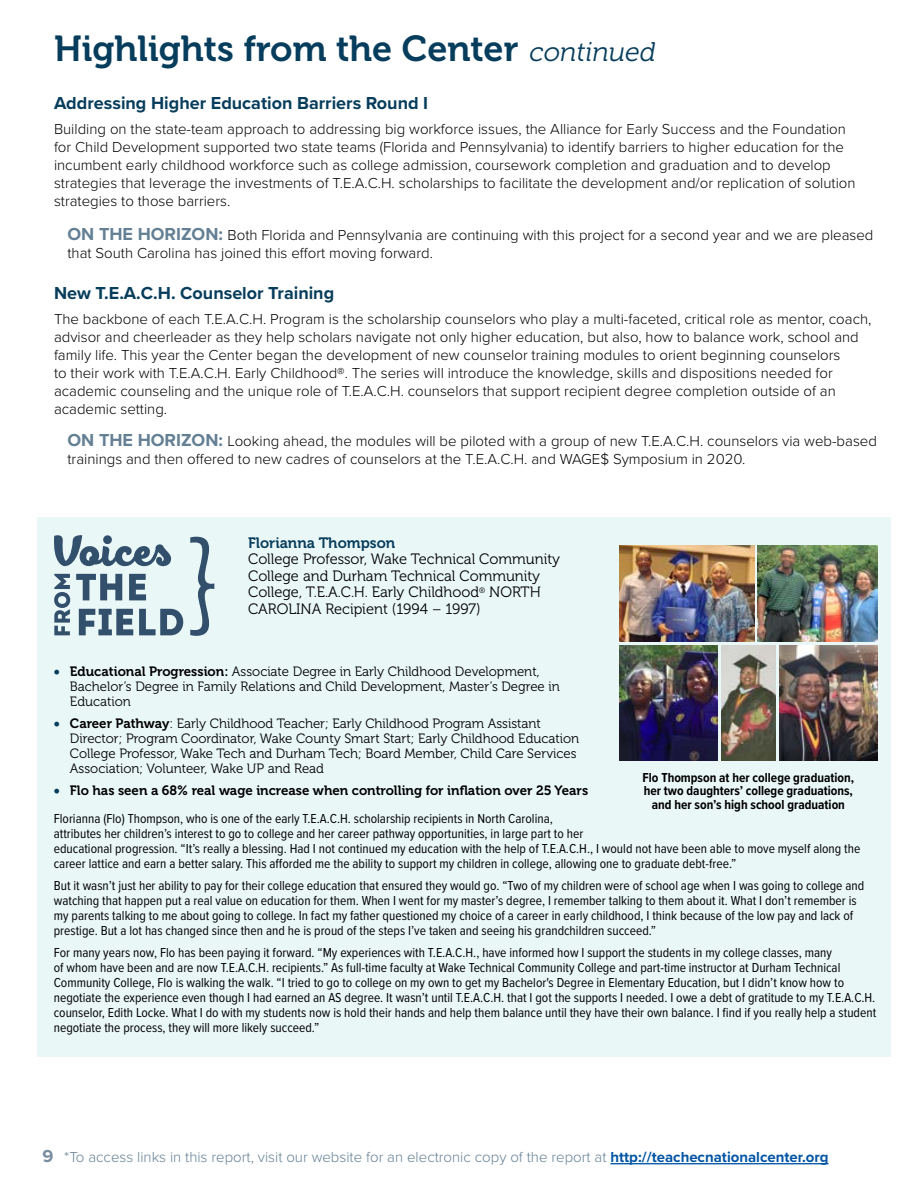
<style>
.page{position:relative;width:918px;height:1188px;background:#fff}
.page>*{position:absolute;margin:0;border:0;box-sizing:border-box;transform-origin:0 0}
.t1{font:36px "Museo 700";color:#073d5c}
.t2{font:700 18px "Proxima Nova";color:#073d5c}
.t3{font:300 15px/18px "Proxima Nova";color:#000}
.t4{font:15px/16.5px "Museo 300";color:#000}
.t5{font:300 15px "Proxima Nova";color:#648094}
.t6{font:15px "Museo 700";color:#073d5c}
.t7{font:13.5px/15px "Proxima Nova Cond";color:#000}
.t8{font:13.5px/15px "Museo 300";color:#000}
.t9{font:700 13.5px/13.5px "Proxima Nova Cond";color:#000;text-align:center}
.t10{font:13.5px "Museo 700";color:#000}
.s1{font-family:"Museo 300";font-style:italic;font-size:27px}
.s2{font-weight:700;font-size:18px;color:#648094}
.s3{color:#073d5c}
.s4{font-family:"Museo 700"}
.s5{font-weight:700;font-size:18px;color:#798da0}
.s6{font-weight:700;color:#0054a4}
</style>
<div class="page">
<hr style="left:610px;top:1163px;width:219px;height:1px;background:#0054a4">
<div style="left:38px;top:517px;width:853px;height:540px;background:#eaf7f7"></div>
<svg style="left:54px;top:535px;width:160px;height:101px"></svg>
<img style="left:779px;top:645px;width:99px;height:116px">
<img style="left:619px;top:645px;width:99px;height:116px">
<img style="left:619px;top:546px;width:135px;height:96px">
<img style="left:721px;top:645px;width:54px;height:116px">
<img style="left:758px;top:546px;width:120px;height:96px">
<h1 class="t1" style="left:54px;top:28px;width:607px">Highlights from the Center <span class="s1">continued</span></h1>
<h2 class="t2" style="left:54px;top:89px;width:376px">Addressing Higher Education Barriers Round I</h2>
<p class="t3" style="left:54px;top:119px;width:803px">Building on the state-team approach to addressing big workforce issues, the Alliance for Early Success and the Foundation for Child Development supported two state teams (Florida and Pennsylvania) to identify barriers to higher education for the incumbent early childhood workforce such as college admission, coursework completion and graduation and to develop strategies that leverage the investments of T.E.A.C.H. scholarships to facilitate the development and/or replication of solution strategies to those barriers.</p>
<p class="t3" style="left:67px;top:225px;width:808px"><span class="s2">ON THE HORIZON:</span> Both Florida and Pennsylvania are continuing with this project for a second year and we are pleased that South Carolina has joined this effort moving forward.</p>
<h2 class="t2" style="left:54px;top:280px;width:282px">New T.E.A.C.H. Counselor Training</h2>
<p class="t3" style="left:54px;top:309px;width:819px">The backbone of each T.E.A.C.H. Program is the scholarship counselors who play a multi-faceted, critical role as mentor, coach, advisor and cheerleader as they help scholars navigate not only higher education, but also, how to balance work, school and family life. This year the Center began the development of new counselor training modules to orient beginning counselors<br>to their work with T.E.A.C.H. Early Childhood®. The series will introduce the knowledge, skills and dispositions needed for academic counseling and the unique role of T.E.A.C.H. counselors that support recipient degree completion outside of an academic setting.</p>
<p class="t3" style="left:67px;top:431px;width:811px"><span class="s2">ON THE HORIZON:</span> Looking ahead, the modules will be piloted with a group of new T.E.A.C.H. counselors via web-based trainings and then offered to new cadres of counselors at the T.E.A.C.H. and WAGE$ Symposium in 2020.</p>
<p class="t6" style="left:248px;top:534px;width:149px">Florianna Thompson</p>
<p class="t4" style="left:248px;top:551px;width:313px">College Professor, Wake Technical Community College and Durham Technical Community College, T.E.A.C.H. Early Childhood<sup>®</sup> NORTH CAROLINA Recipient (1994 – 1997)</p>
<p class="t8" style="left:70px;top:664px;width:491px;text-indent:-16px"><span class="s3">•</span> <span class="s4">Educational Progression:</span> Associate Degree in Early Childhood Development,<br>Bachelor’s Degree in Family Relations and Child Development, Master’s Degree in<br>Education</p>
<p class="t8" style="left:70px;top:716px;width:511px;text-indent:-16px"><span class="s3">•</span> <span class="s4">Career Pathway</span>: Early Childhood Teacher; Early Childhood Program Assistant Director; Program Coordinator, Wake County Smart Start; Early Childhood Education College Professor, Wake Tech and Durham Tech; Board Member, Child Care Services Association; Volunteer, Wake UP and Read</p>
<p class="t10" style="left:54px;top:782px;width:536px"><span class="s3">•</span> Flo has seen a 68% real wage increase when controlling for inflation over 25 Years</p>
<p class="t7" style="left:54px;top:811px;width:808px">Florianna (Flo) Thompson, who is one of the early T.E.A.C.H. scholarship recipients in North Carolina,<br>attributes her children’s interest to go to college and her career pathway opportunities, in large part to her<br>educational progression. “It’s really a blessing. Had I not continued my education with the help of T.E.A.C.H., I would not have been able to move myself along the career lattice and earn a better salary. This afforded me the ability to support my children in college, allowing one to graduate debt-free.”</p>
<p class="t7" style="left:54px;top:877px;width:812px">But it wasn’t just her ability to pay for their college education that ensured they would go. “Two of my children were of school age when I was going to college and watching that happen put a real value on education for them. When I went for my master’s degree, I remember talking to them about it. What I don’t remember is my parents talking to me about going to college. In fact my father questioned my choice of a career in early childhood, I think because of the low pay and lack of prestige. But a lot has changed since then and he is proud of the steps I’ve taken and seeing his grandchildren succeed.”</p>
<p class="t7" style="left:54px;top:944px;width:824px">For many years now, Flo has been paying it forward. “My experiences with T.E.A.C.H., have informed how I support the students in my college classes, many<br>of whom have been and are now T.E.A.C.H. recipients.” As full-time faculty at Wake Technical Community College and part-time instructor at Durham Technical Community College, Flo is walking the walk. “I tried to go to college on my own to get my Bachelor's Degree in Elementary Education, but I didn’t know how to negotiate the experience even though I had earned an AS degree. It wasn’t until T.E.A.C.H. that I got the supports I needed. I owe a debt of gratitude to my T.E.A.C.H. counselor, Edith Locke. What I do with my students now is hold their hands and help them balance until they have their own balance. I find if you really help a student negotiate the process, they will more likely succeed.”</p>
<p class="t9" style="left:643px;top:770px;width:213px">Flo Thompson at her college graduation, her two daughters’ college graduations, and her son’s high school graduation</p>
<p class="t5" style="left:43px;top:1145px;width:787px"><span class="s5">9</span> *To access links in this report, visit our website for an electronic copy of the report at <span class="s6">http://teachecnationalcenter.org</span></p>
</div>
